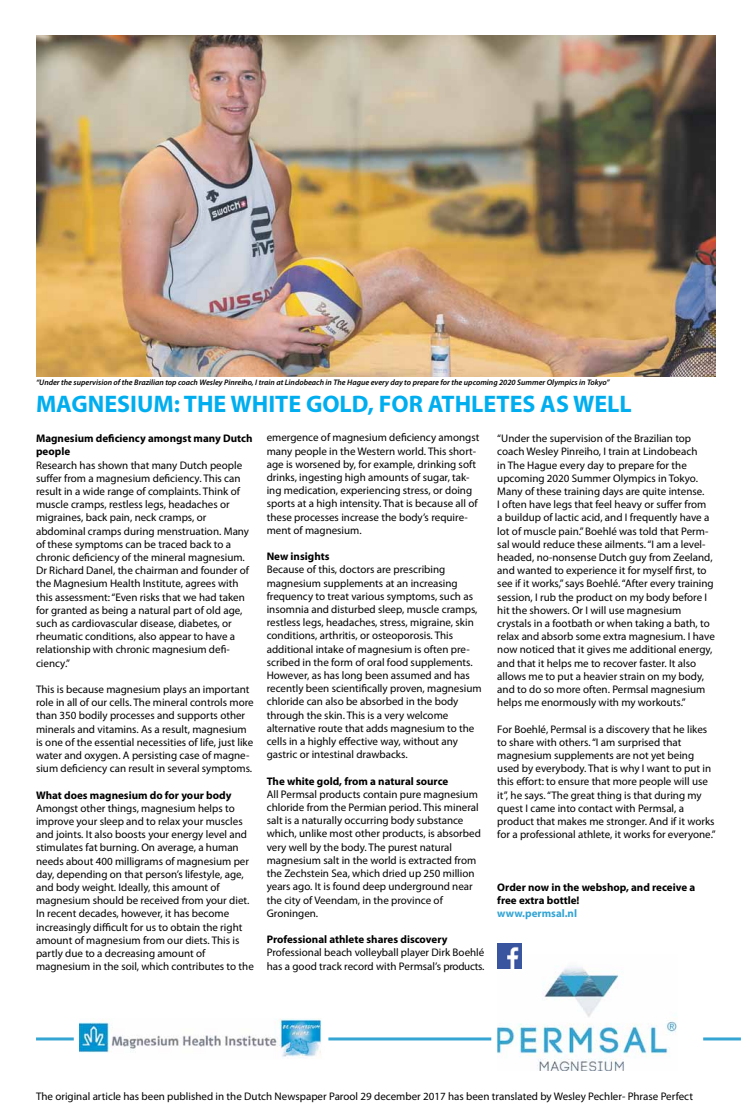
<style>
.page{position:relative;width:752px;height:1120px;background:#fff}
.page>*{position:absolute;margin:0;border:0;box-sizing:border-box;transform-origin:0 0}
.t1{font:700 24px "Myriad Pro";color:#00aeef}
.t2{font:11px/13.2px "Myriad Pro";color:#000}
.t3{font:700 11px/13.2px "Myriad Pro";color:#000}
.t4{font:700 11px "Myriad Pro";color:#35a5d4}
.t5{font:italic 600 8px "Myriad Pro";color:#000}
</style>
<div class="page">
<hr style="left:36px;top:1037px;width:38px;height:3px;background:#35a5d4">
<hr style="left:702px;top:1037px;width:38px;height:3px;background:#35a5d4">
<hr style="left:328px;top:1037px;width:163px;height:3px;background:#35a5d4">
<img style="left:36px;top:36px;width:679px;height:340px">
<img style="left:79px;top:1018px;width:243px;height:40px">
<img style="left:497px;top:954px;width:180px;height:117px">
<img style="left:497px;top:944px;width:24px;height:24px">
<p class="t5" style="left:36px;top:377px;width:575px">“Under the supervision of the Brazilian top coach Wesley Pinreiho, I train at Lindobeach in The Hague every day to prepare for the upcoming 2020 Summer Olympics in Tokyo”</p>
<h1 class="t1" style="left:36px;top:388px;width:597px">MAGNESIUM: THE WHITE GOLD, FOR ATHLETES AS WELL</h1>
<p class="t3" style="left:36px;top:431px;width:218px">Magnesium deficiency amongst many Dutch people</p>
<p class="t2" style="left:36px;top:458px;width:214px">Research has shown that many Dutch people suffer from a magnesium deficiency. This can result in a wide range of complaints. Think of muscle cramps, restless legs, headaches or migraines, back pain, neck cramps, or abdominal cramps during menstruation. Many of these symptoms can be traced back to a chronic deficiency of the mineral magnesium.<br>Dr Richard Danel, the chairman and founder of the Magnesium Health Institute, agrees with this assessment: “Even risks that we had taken for granted as being a natural part of old age, such as cardiovascular disease, diabetes, or rheumatic conditions, also appear to have a relationship with chronic magnesium defi&shy;ciency.”</p>
<p class="t2" style="left:36px;top:682px;width:219px">This is because magnesium plays an important role in all of our cells. The mineral controls more than 350 bodily processes and supports other minerals and vitamins. As a result, magnesium is one of the essential necessities of life, just like water and oxygen. A persisting case of magne&shy;sium deficiency can result in several symptoms.</p>
<p class="t3" style="left:36px;top:788px;width:197px">What does magnesium do for your body</p>
<p class="t2" style="left:36px;top:801px;width:219px">Amongst other things, magnesium helps to improve your sleep and to relax your muscles and joints. It also boosts your energy level and stimulates fat burning. On average, a human needs about 400 milligrams of magnesium per day, depending on that person’s lifestyle, age, and body weight. Ideally, this amount of magnesium should be received from your diet.<br>In recent decades, however, it has become increasingly difficult for us to obtain the right amount of magnesium from our diets. This is partly due to a decreasing amount of magnesium in the soil, which contributes to the</p>
<p class="t2" style="left:266px;top:431px;width:214px">emergence of magnesium deficiency amongst many people in the Western world. This short&shy;age is worsened by, for example, drinking soft drinks, ingesting high amounts of sugar, tak&shy;ing medication, experiencing stress, or doing sports at a high intensity. That is because all of these processes increase the body’s require&shy;ment of magnesium.</p>
<p class="t3" style="left:266px;top:549px;width:64px">New insights</p>
<p class="t2" style="left:266px;top:563px;width:216px">Because of this, doctors are prescribing magnesium supplements at an increasing frequency to treat various symptoms, such as insomnia and disturbed sleep, muscle cramps, restless legs, headaches, stress, migraine, skin conditions, arthritis, or osteoporosis. This additional intake of magnesium is often pre&shy;scribed in the form of oral food supplements.<br>However, as has long been assumed and has recently been scientifically proven, magnesium chloride can also be absorbed in the body through the skin. This is a very welcome alternative route that adds magnesium to the cells in a highly effective way, without any gastric or intestinal drawbacks.</p>
<p class="t3" style="left:266px;top:774px;width:183px">The white gold, from a natural source</p>
<p class="t2" style="left:266px;top:787px;width:215px">All Permsal products contain pure magnesium chloride from the Permian period. This mineral salt is a naturally occurring body substance which, unlike most other products, is absorbed very well by the body. The purest natural magnesium salt in the world is extracted from the Zechstein Sea, which dried up 250 million years ago. It is found deep underground near the city of Veendam, in the province of Groningen.</p>
<p class="t3" style="left:266px;top:932px;width:182px">Professional athlete shares discovery</p>
<p class="t2" style="left:266px;top:946px;width:219px">Professional beach volleyball player Dirk Boehlé has a good track record with Permsal’s products.</p>
<p class="t2" style="left:497px;top:432px;width:219px">“Under the supervision of the Brazilian top coach Wesley Pinreiho, I train at Lindobeach<br>in The Hague every day to prepare for the upcoming 2020 Summer Olympics in Tokyo.<br>Many of these training days are quite intense.<br>I often have legs that feel heavy or suffer from<br>a buildup of lactic acid, and I frequently have a lot of muscle pain.” Boehlé was told that Perm&shy;sal would reduce these ailments. “I am a level&shy;headed, no-nonsense Dutch guy from Zeeland, and wanted to experience it for myself first, to see if it works,” says Boehlé. “After every training session, I rub the product on my body before I hit the showers. Or I will use magnesium crystals in a footbath or when taking a bath, to relax and absorb some extra magnesium. I have now noticed that it gives me additional energy, and that it helps me to recover faster. It also allows me to put a heavier strain on my body, and to do so more often. Permsal magnesium helps me enormously with my workouts.”</p>
<p class="t2" style="left:497px;top:722px;width:220px">For Boehlé, Permsal is a discovery that he likes to share with others. “I am surprised that magnesium supplements are not yet being used by everybody. That is why I want to put in this effort: to ensure that more people will use it”, he says. “The great thing is that during my quest I came into contact with Permsal, a product that makes me stronger. And if it works for a professional athlete, it works for everyone.”</p>
<p class="t3" style="left:497px;top:880px;width:199px">Order now in the webshop, and receive a free extra bottle!</p>
<p class="t4" style="left:497px;top:906px;width:81px">www.permsal.nl</p>
<p class="t2" style="left:36px;top:1090px;width:658px">The original article has been published in the Dutch Newspaper Parool 29 december 2017 has been translated by Wesley Pechler- Phrase Perfect</p>
</div>
